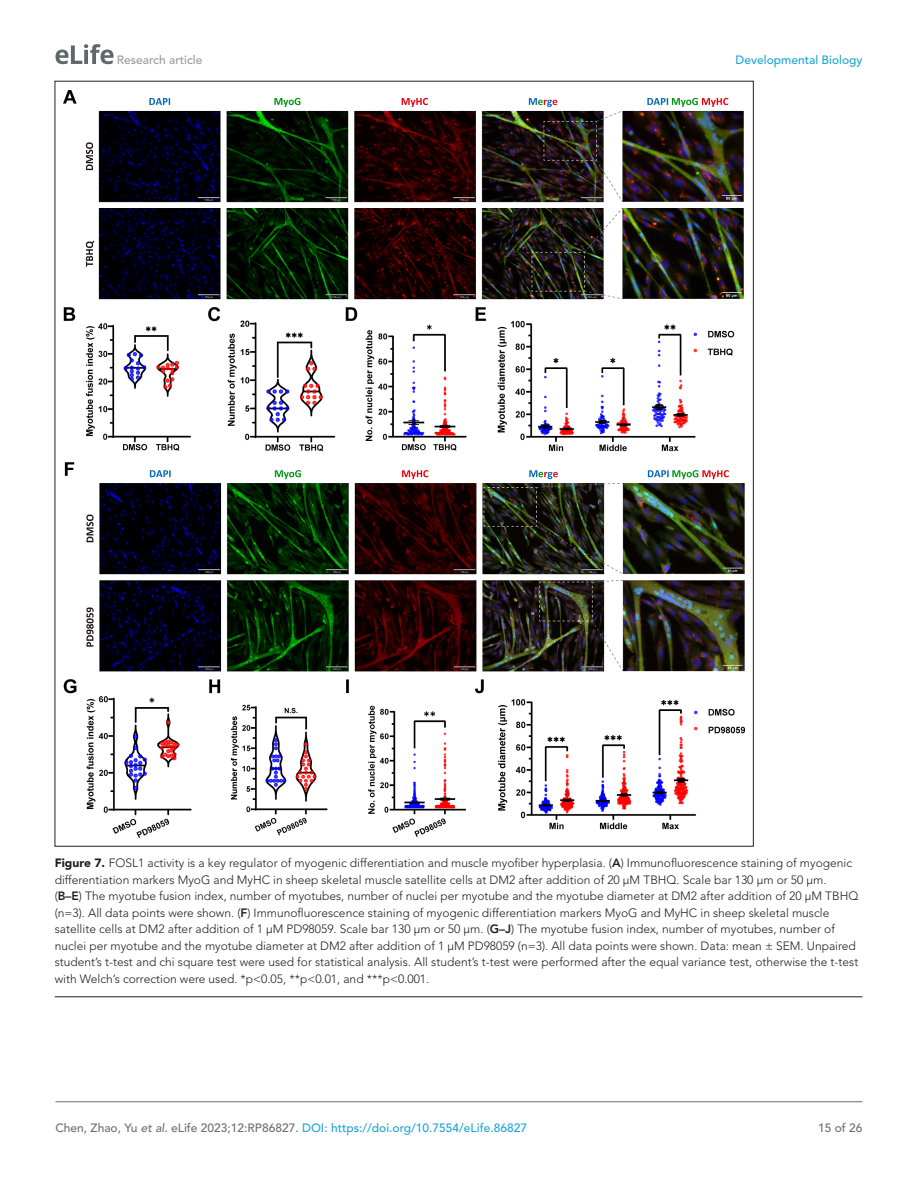
<style>
.page{position:relative;width:918px;height:1188px;background:#fff}
.page>*{position:absolute;margin:0;border:0;box-sizing:border-box;transform-origin:0 0}
.t1{font:300 12px/16.5px "Avenir LT Std";color:#231f20}
.t2{font:500 12px "Avenir LT Std";color:#1ea4d7}
.t3{font:500 12px "Avenir LT Std";color:#9a9a9a}
.t4{font:500 12px "Avenir LT Std";color:#6e6e70}
.s1{font-weight:900}
.s2{font-weight:800}
.s3{color:#6e6e70}
.s4{font-style:italic;color:#6e6e70}
</style>
<div class="page">
<svg style="left:55px;top:44px;width:59px;height:20px"></svg>
<hr style="left:56px;top:1101px;width:806px;height:1px;background:#6e6e70">
<hr style="left:55px;top:996px;width:807px;height:1px;background:#231f20">
<img style="left:64px;top:90px;width:680px;height:747px">
<p class="t3" style="left:117px;top:53px;width:87px">Research article</p>
<p class="t2" style="left:736px;top:53px;width:128px">Developmental Biology</p>
<p class="t1" style="left:55px;top:855px;width:805px"><span class="s1">Figure 7.</span> FOSL1 activity is a key regulator of myogenic differentiation and muscle myofiber hyperplasia. (<span class="s2">A</span>) Immunofluorescence staining of myogenic differentiation markers MyoG and MyHC in sheep skeletal muscle satellite cells at DM2 after addition of 20 μM TBHQ. Scale bar 130 μm or 50 μm.<br>(<span class="s2">B–E</span>) The myotube fusion index, number of myotubes, number of nuclei per myotube and the myotube diameter at DM2 after addition of 20 μM TBHQ (n=3). All data points were shown. (<span class="s2">F</span>) Immunofluorescence staining of myogenic differentiation markers MyoG and MyHC in sheep skeletal muscle satellite cells at DM2 after addition of 1 μM PD98059. Scale bar 130 μm or 50 μm. (<span class="s2">G–J</span>) The myotube fusion index, number of myotubes, number of nuclei per myotube and the myotube diameter at DM2 after addition of 1 μM PD98059 (n=3). All data points were shown. Data: mean ± SEM. Unpaired student’s t-test and chi square test were used for statistical analysis. All student’s t-test were performed after the equal variance test, otherwise the t-test with Welch’s correction were used. *p&lt;0.05, **p&lt;0.01, and ***p&lt;0.001.</p>
<p class="t2" style="left:56px;top:1121px;width:473px"><span class="s3">Chen, Zhao, Yu</span> <span class="s4">et al</span><span class="s3">. eLife 2023;12:RP86827.</span> DOI: https://doi.org/10.7554/eLife.86827</p>
<p class="t4" style="left:818px;top:1121px;width:46px">15 of 26</p>
</div>
